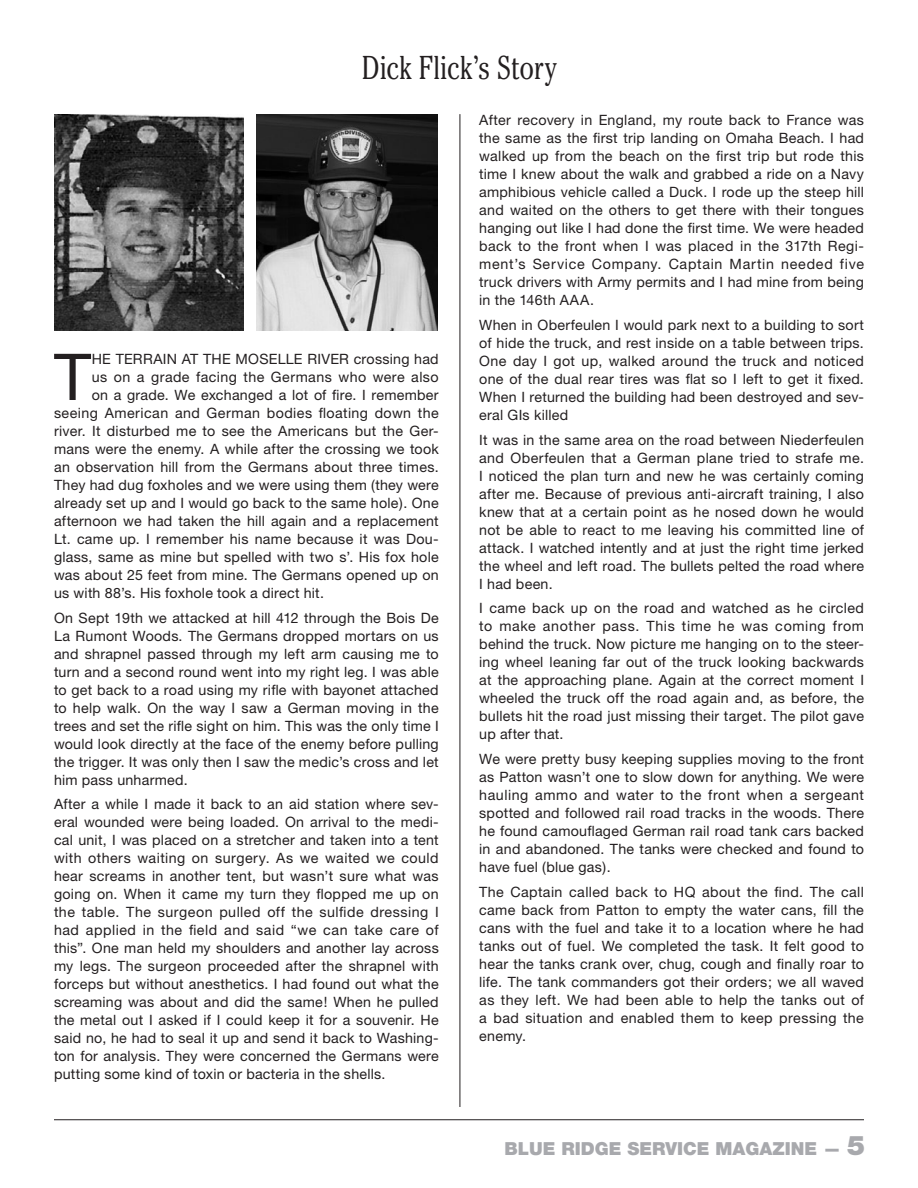
<style>
.page{position:relative;width:918px;height:1188px;background:#fff}
.page>*{position:absolute;margin:0;border:0;box-sizing:border-box;transform-origin:0 0}
.t1{font:64.65px "Helvetica Neue";color:#231f20}
.t2{font:300 condensed 33px "Cheltenham Std";letter-spacing:-.01em;color:#231f20}
.t3{font:900 18px "Helvetica Neue";color:#a8a9ad}
.t4{font:14.25px/18px "Helvetica Neue";letter-spacing:.015em;color:#231f20;text-align:justify}
.t5{font:14.25px "Helvetica Neue";letter-spacing:.035em;color:#231f20}
.s1{font-size:27px}
</style>
<div class="page">
<hr style="left:54px;top:1119px;width:810px;height:1px;background:#231f20">
<hr style="left:460px;top:114px;width:1px;height:993px;background:#231f20">
<img style="left:55px;top:114px;width:189px;height:216px">
<img style="left:257px;top:114px;width:181px;height:216px">
<h2 class="t2" style="left:362px;top:48px;width:196px">Dick Flick’s Story</h2>
<h1 class="t1" style="left:54px;top:338px;width:39px">T</h1>
<p class="t4" style="left:92px;top:350px;width:52px">he terra</p>
<p class="t4" style="left:163px;top:350px;width:277px">in at th e Moselle River crossing had</p>
<p class="t4" style="left:92px;top:368px;width:348px">us on a grade facing the Germans who were also</p>
<p class="t4" style="left:92px;top:386px;width:348px">on a grade. We exchanged a lot of fire. I remember</p>
<p class="t5" style="left:54px;top:404px;width:386px">seeing American and German bodies floating down the</p>
<p class="t4" style="left:54px;top:422px;width:386px">river. It disturbed me to see the Americans but the Ger-</p>
<p class="t4" style="left:54px;top:440px;width:386px">mans were the enemy. A while after the crossing we took</p>
<p class="t4" style="left:54px;top:458px;width:386px">an observation hill from the Germans about three times.</p>
<p class="t4" style="left:54px;top:476px;width:386px">They had dug foxholes and we were using them (they were</p>
<p class="t4" style="left:54px;top:494px;width:386px">already set up and I would go back to the same hole). One</p>
<p class="t4" style="left:54px;top:512px;width:386px">afternoon we had taken the hill again and a replacement</p>
<p class="t4" style="left:54px;top:530px;width:386px">Lt. came up. I remember his name because it was Dou-</p>
<p class="t4" style="left:54px;top:548px;width:386px">glass, same as mine but spelled with two s’. His fox hole</p>
<p class="t4" style="left:54px;top:566px;width:386px">was about 25 feet from mine. The Germans opened up on</p>
<p class="t4" style="left:54px;top:584px;width:271px">us with 88’s. His foxhole took a direct hit.</p>
<p class="t4" style="left:54px;top:608px;width:386px;text-align:left">On Sept 19th we attacked at hill 412 through the Bois De La Rumont Woods. The Germans dropped mortars on us and shrapnel passed through my left arm causing me to turn and a second round went into my right leg. I was able to get back to a road using my rifle with bayonet attached to help walk. On the way I saw a German moving in the trees and set the rifle sight on him. This was the only time I would look directly at the face of the enemy before pulling the trigger. It was only then I saw the medic’s cross and let him pass unharmed.</p>
<p class="t4" style="left:54px;top:795px;width:386px;text-align:left">After a while I made it back to an aid station where sev&shy;eral wounded were being loaded. On arrival to the medi&shy;cal unit, I was placed on a stretcher and taken into a tent with others waiting on surgery. As we waited we could hear screams in another tent, but wasn’t sure what was going on. When it came my turn they flopped me up on the table. The surgeon pulled off the sulfide dressing I had applied in the field and said “we can take care of this”. One man held my shoulders and another lay across my legs. The surgeon proceeded after the shrapnel with forceps but without anesthetics. I had found out what the screaming was about and did the same! When he pulled the metal out I asked if I could keep it for a souvenir. He said no, he had to seal it up and send it back to Washing&shy;ton for analysis. They were concerned the Germans were putting some kind of toxin or bacteria in the shells.</p>
<p class="t4" style="left:479px;top:111px;width:386px">After recovery in England, my route back to France was the same as the first trip landing on Omaha Beach. I had walked up from the beach on the first trip but rode this time I knew about the walk and grabbed a ride on a Navy amphibious vehicle called a Duck. I rode up the steep hill and waited on the others to get there with their tongues hanging out like I had done the first time. We were headed back to the front when I was placed in the 317th Regi&shy;ment’s Service Company. Captain Martin needed five truck drivers with Army permits and I had mine from being in the 146th AAA.</p>
<p class="t4" style="left:479px;top:316px;width:386px">When in Oberfeulen I would park next to a building to sort of hide the truck, and rest inside on a table between trips.<br>One day I got up, walked around the truck and noticed one of the dual rear tires was flat so I left to get it fixed.<br>When I returned the building had been destroyed and sev&shy;eral GIs killed</p>
<p class="t4" style="left:479px;top:430px;width:386px">It was in the same area on the road between Niederfeulen and Oberfeulen that a German plane tried to strafe me.<br>I noticed the plan turn and new he was certainly coming after me. Because of previous anti-aircraft training, I also knew that at a certain point as he nosed down he would not be able to react to me leaving his committed line of attack. I watched intently and at just the right time jerked the wheel and left road. The bullets pelted the road where I had been.</p>
<p class="t4" style="left:479px;top:599px;width:386px;text-align:left">I came back up on the road and watched as he circled to make another pass. This time he was coming from behind the truck. Now picture me hanging on to the steer&shy;ing wheel leaning far out of the truck looking backwards at the approaching plane. Again at the correct moment I wheeled the truck off the road again and, as before, the bullets hit the road just missing their target. The pilot gave up after that.</p>
<p class="t4" style="left:479px;top:750px;width:386px">We were pretty busy keeping supplies moving to the front as Patton wasn’t one to slow down for anything. We were hauling ammo and water to the front when a sergeant spotted and followed rail road tracks in the woods. There he found camouflaged German rail road tank cars backed in and abandoned. The tanks were checked and found to have fuel (blue gas).</p>
<p class="t4" style="left:479px;top:883px;width:386px">The Captain called back to HQ about the find. The call came back from Patton to empty the water cans, fill the cans with the fuel and take it to a location where he had tanks out of fuel. We completed the task. It felt good to hear the tanks crank over, chug, cough and finally roar to life. The tank commanders got their orders; we all waved as they left. We had been able to help the tanks out of a bad situation and enabled them to keep pressing the enemy.</p>
<p class="t3" style="left:504px;top:1138px;width:148px">BLUE RIDGE SERVICE</p>
<p class="t3" style="left:715px;top:1138px;width:30px">MAGAZINE</p>
<p class="t3" style="left:823px;top:1138px;width:44px">— <span class="s1">5</span></p>
</div>
